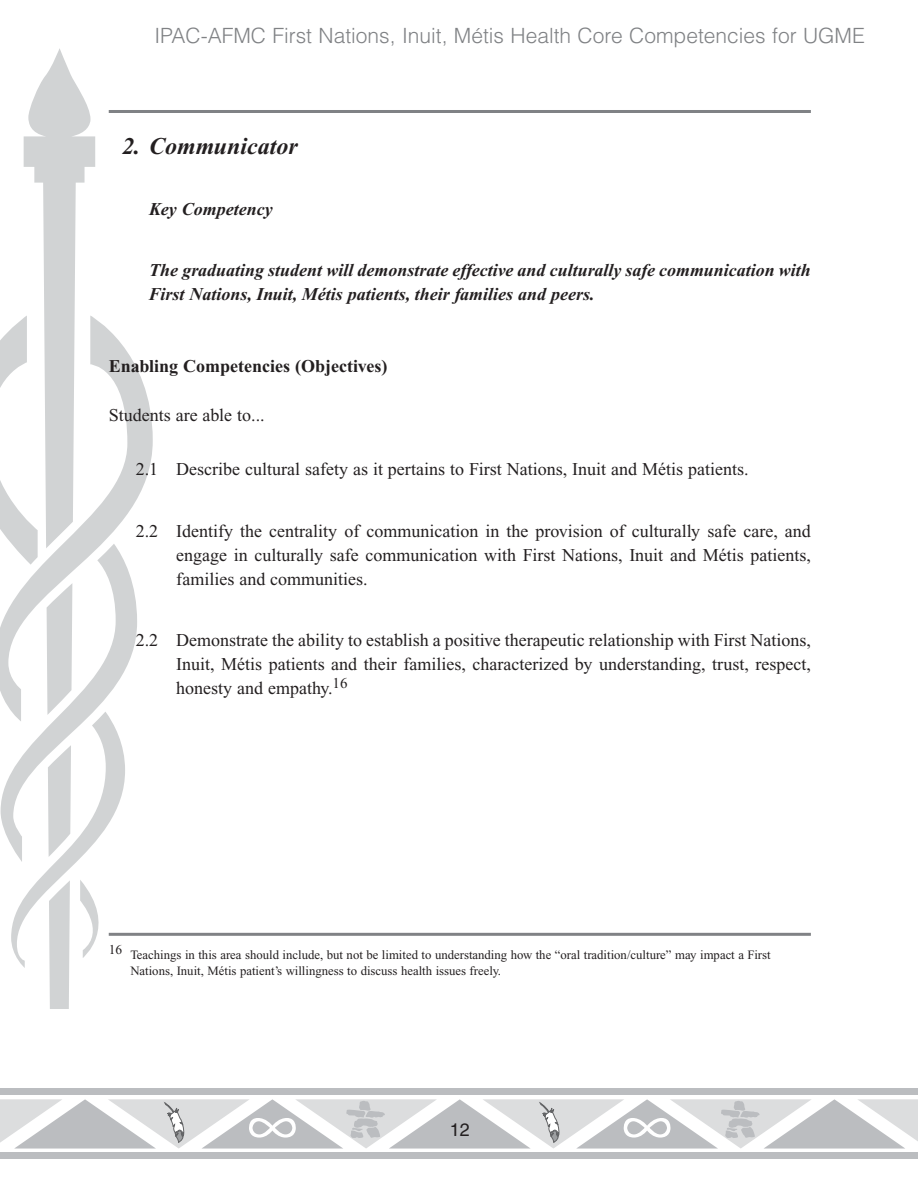
<style>
.page{position:relative;width:918px;height:1189px;background:#fff}
.page>*{position:absolute;margin:0;border:0;box-sizing:border-box;transform-origin:0 0}
.t1{font:italic 700 24px "Times New Roman";color:#231f20}
.t2{font:300 21px "Helvetica";color:#808285}
.t3{font:18px/24px "Times";color:#231f20;text-align:justify}
.t4{font:italic 700 18px/24px "Times New Roman";color:#231f20}
.t5{font:700 18px "Times New Roman";color:#231f20}
.t6{font:18px "Helvetica";color:#231f20}
.t7{font:12.75px/15.8px "Times";color:#231f20}
</style>
<div class="page">
<div style="left:0;top:1088px;width:918px;height:70px;background:#bbbdc0"></div>
<div style="left:0;top:1095px;width:918px;height:56px;background:linear-gradient(to right,#fff,#fff)"></div>
<svg style="left:137px;top:369px;width:16px;height:130px;fill:#d1d3d4"></svg>
<svg style="left:24px;top:48px;width:71px;height:960px;fill:#d3d5d6"></svg>
<svg style="left:0;top:315px;width:137px;height:652px"></svg>
<svg style="left:0;top:1099px;width:918px;height:49px"></svg>
<hr style="left:109px;top:110px;width:702px;height:3px;background:#808285">
<hr style="left:109px;top:932px;width:702px;height:3px;background:#808285">
<p class="t2" style="left:154px;top:28px;width:712px">IPAC-AFMC First Nations, Inuit, Métis Health Core Competencies for UGME</p>
<h1 class="t1" style="left:122px;top:137px;width:177px">2. Communicator</h1>
<p class="t4" style="left:149px;top:199px;width:125px">Key Competency</p>
<p class="t4" style="left:149px;top:260px;width:663px">The graduating student will demonstrate effective and culturally safe communication with<br>First Nations, Inuit, Métis patients, their families and peers.</p>
<p class="t5" style="left:109px;top:360px;width:280px">Enabling Competencies (Objectives)</p>
<p class="t3" style="left:109px;top:404px;width:157px">Students are able to...</p>
<p class="t3" style="left:136px;top:459px;width:614px">2.1 Describe cultural safety as it pertains to First Nations, Inuit and Métis patients.</p>
<p class="t3" style="left:176px;top:520px;width:636px;text-indent:-40px">2.2 Identify the centrality of communication in the provision of culturally safe care, and engage in culturally safe communication with First Nations, Inuit and Métis patients, families and communities.</p>
<p class="t3" style="left:176px;top:629px;width:636px;text-indent:-40px">2.2 Demonstrate the ability to establish a positive therapeutic relationship with First Nations, Inuit, Métis patients and their families, characterized by understanding, trust, respect, honesty and empathy.<sup>16</sup></p>
<p class="t7" style="left:130px;top:947px;width:642px;text-indent:-22px"><sup>16</sup> Teachings in this area should include, but not be limited to understanding how the “oral tradition/culture” may impact a First<br>Nations, Inuit, Métis patient’s willingness to discuss health issues freely.</p>
<p class="t6" style="left:450px;top:1122px;width:22px">12</p>
</div>
